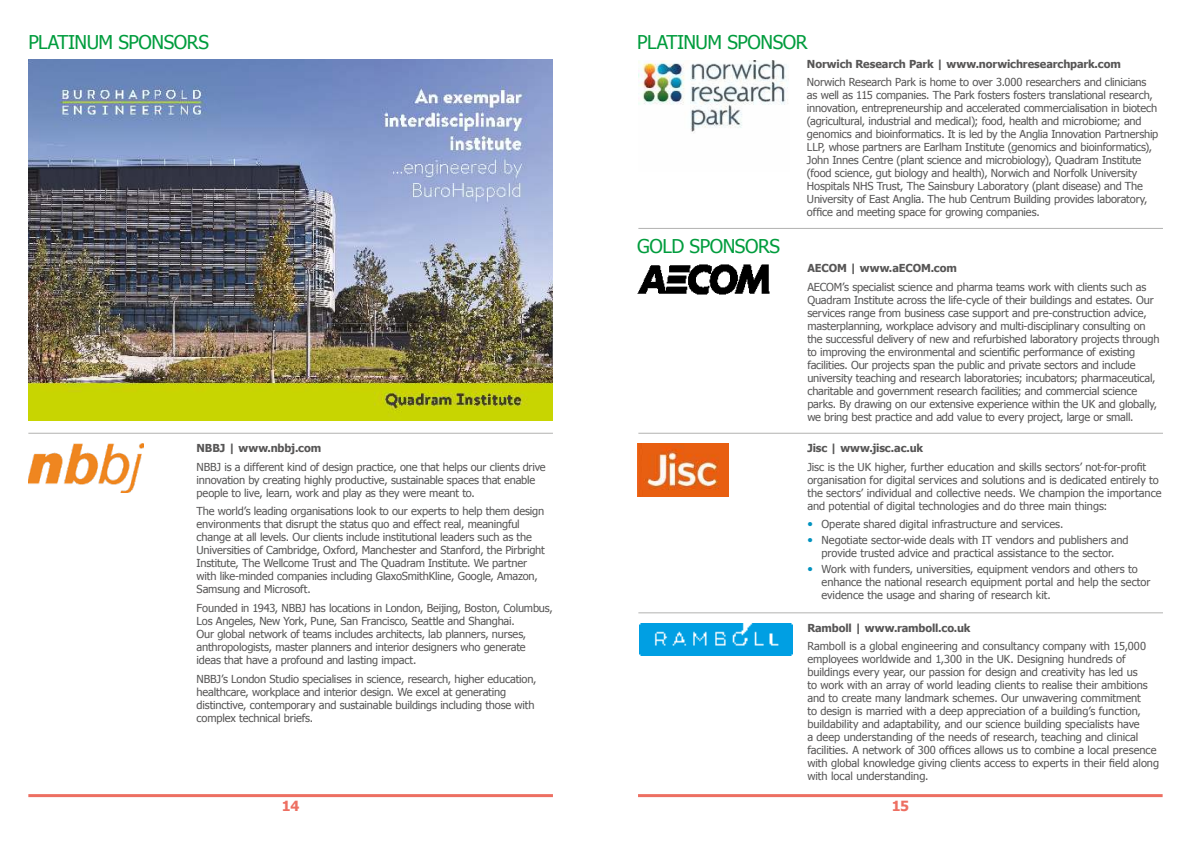
<style>
.page{position:relative;width:1191px;height:842px;background:#fff}
.page>*{position:absolute;margin:0;border:0;box-sizing:border-box;transform-origin:0 0}
.t1{font:19px "Tahoma";letter-spacing:-.025em;color:#009c3d}
.t2{font:700 14px "Tahoma";color:#ed6f62}
.t3{font:11px/13px "Tahoma";letter-spacing:-.01em;color:#575656}
.t4{font:700 11px "Tahoma";letter-spacing:-.01em;color:#575656}
.s1{font-size:12px;color:#0092bf}
</style>
<div class="page">
<hr style="left:28px;top:794px;width:525px;height:3px;background:#ed6f62">
<hr style="left:638px;top:794px;width:524px;height:3px;background:#ed6f62">
<img style="left:28px;top:444px;width:116px;height:48px">
<img style="left:637px;top:444px;width:91px;height:52px">
<img style="left:637px;top:264px;width:133px;height:31px">
<hr style="left:638px;top:612px;width:525px;height:1px;background:#b2b2b1">
<hr style="left:638px;top:433px;width:525px;height:1px;background:#b2b2b1">
<hr style="left:638px;top:228px;width:525px;height:1px;background:#b2b2b1">
<hr style="left:28px;top:433px;width:525px;height:1px;background:#b2b2b1">
<img style="left:639px;top:60px;width:149px;height:73px">
<img style="left:639px;top:623px;width:153px;height:32px">
<img style="left:28px;top:59px;width:525px;height:362px">
<h1 class="t1" style="left:28px;top:33px;width:182px">PLATINUM SPONSORS</h1>
<h1 class="t1" style="left:637px;top:33px;width:172px">PLATINUM SPONSOR</h1>
<p class="t4" style="left:197px;top:444px;width:126px">NBBJ | www.nbbj.com</p>
<p class="t3" style="left:197px;top:461px;width:351px">NBBJ is a different kind of design practice, one that helps our clients drive innovation by creating highly productive, sustainable spaces that enable people to live, learn, work and play as they were meant to.</p>
<p class="t3" style="left:197px;top:505px;width:350px">The world’s leading organisations look to our experts to help them design environments that disrupt the status quo and effect real, meaningful change at all levels. Our clients include institutional leaders such as the Universities of Cambridge, Oxford, Manchester and Stanford, the Pirbright Institute, The Wellcome Trust and The Quadram Institute. We partner with like-minded companies including GlaxoSmithKline, Google, Amazon, Samsung and Microsoft.</p>
<p class="t3" style="left:197px;top:602px;width:358px">Founded in 1943, NBBJ has locations in London, Beijing, Boston, Columbus, Los Angeles, New York, Pune, San Francisco, Seattle and Shanghai.<br>Our global network of teams includes architects, lab planners, nurses, anthropologists, master planners and interior designers who generate<br>ideas that have a profound and lasting impact.</p>
<p class="t3" style="left:197px;top:673px;width:341px">NBBJ’s London Studio specialises in science, research, higher education, healthcare, workplace and interior design. We excel at generating distinctive, contemporary and sustainable buildings including those with complex technical briefs.</p>
<h1 class="t1" style="left:637px;top:238px;width:144px">GOLD SPONSORS</h1>
<p class="t4" style="left:807px;top:59px;width:315px">Norwich Research Park | www.norwichresearchpark.com</p>
<p class="t3" style="left:807px;top:76px;width:353px">Norwich Research Park is home to over 3.000 researchers and clinicians as well as 115 companies. The Park fosters fosters translational research, innovation, entrepreneurship and accelerated commercialisation in biotech (agricultural, industrial and medical); food, health and microbiome; and genomics and bioinformatics. It is led by the Anglia Innovation Partnership LLP, whose partners are Earlham Institute (genomics and bioinformatics), John Innes Centre (plant science and microbiology), Quadram Institute (food science, gut biology and health), Norwich and Norfolk University Hospitals NHS Trust, The Sainsbury Laboratory (plant disease) and The University of East Anglia. The hub Centrum Building provides laboratory, office and meeting space for growing companies.</p>
<p class="t4" style="left:807px;top:264px;width:151px">AECOM | www.aECOM.com</p>
<p class="t3" style="left:807px;top:281px;width:354px">AECOM’s specialist science and pharma teams work with clients such as Quadram Institute across the life-cycle of their buildings and estates. Our services range from business case support and pre-construction advice, masterplanning, workplace advisory and multi-disciplinary consulting on the successful delivery of new and refurbished laboratory projects through to improving the environmental and scientific performance of existing facilities. Our projects span the public and private sectors and include university teaching and research laboratories; incubators; pharmaceutical, charitable and government research facilities; and commercial science parks. By drawing on our extensive experience within the UK and globally, we bring best practice and add value to every project, large or small.</p>
<p class="t4" style="left:807px;top:444px;width:117px">Jisc | www.jisc.ac.uk</p>
<p class="t3" style="left:807px;top:460px;width:356px">Jisc is the UK higher, further education and skills sectors’ not-for-profit organisation for digital services and solutions and is dedicated entirely to the sectors’ individual and collective needs. We champion the importance and potential of digital technologies and do three main things:</p>
<p class="t3" style="left:807px;top:518px;width:257px"><span class="s1">•</span> Operate shared digital infrastructure and services.</p>
<p class="t3" style="left:807px;top:534px;width:323px;text-align:center"><span class="s1">•</span> Negotiate sector-wide deals with IT vendors and publishers and provide trusted advice and practical assistance to the sector.</p>
<p class="t3" style="left:821px;top:563px;width:330px;text-indent:-14px"><span class="s1">•</span> Work with funders, universities, equipment vendors and others to enhance the national research equipment portal and help the sector evidence the usage and sharing of research kit.</p>
<p class="t4" style="left:807px;top:623px;width:165px">Ramboll | www.ramboll.co.uk</p>
<p class="t3" style="left:807px;top:640px;width:353px">Ramboll is a global engineering and consultancy company with 15,000 employees worldwide and 1,300 in the UK. Designing hundreds of buildings every year, our passion for design and creativity has led us<br>to work with an array of world leading clients to realise their ambitions and to create many landmark schemes. Our unwavering commitment<br>to design is married with a deep appreciation of a building’s function, buildability and adaptability, and our science building specialists have<br>a deep understanding of the needs of research, teaching and clinical facilities. A network of 300 offices allows us to combine a local presence with global knowledge giving clients access to experts in their field along with local understanding.</p>
<p class="t2" style="left:282px;top:800px;width:19px">14</p>
<p class="t2" style="left:891px;top:800px;width:19px">15</p>
</div>
